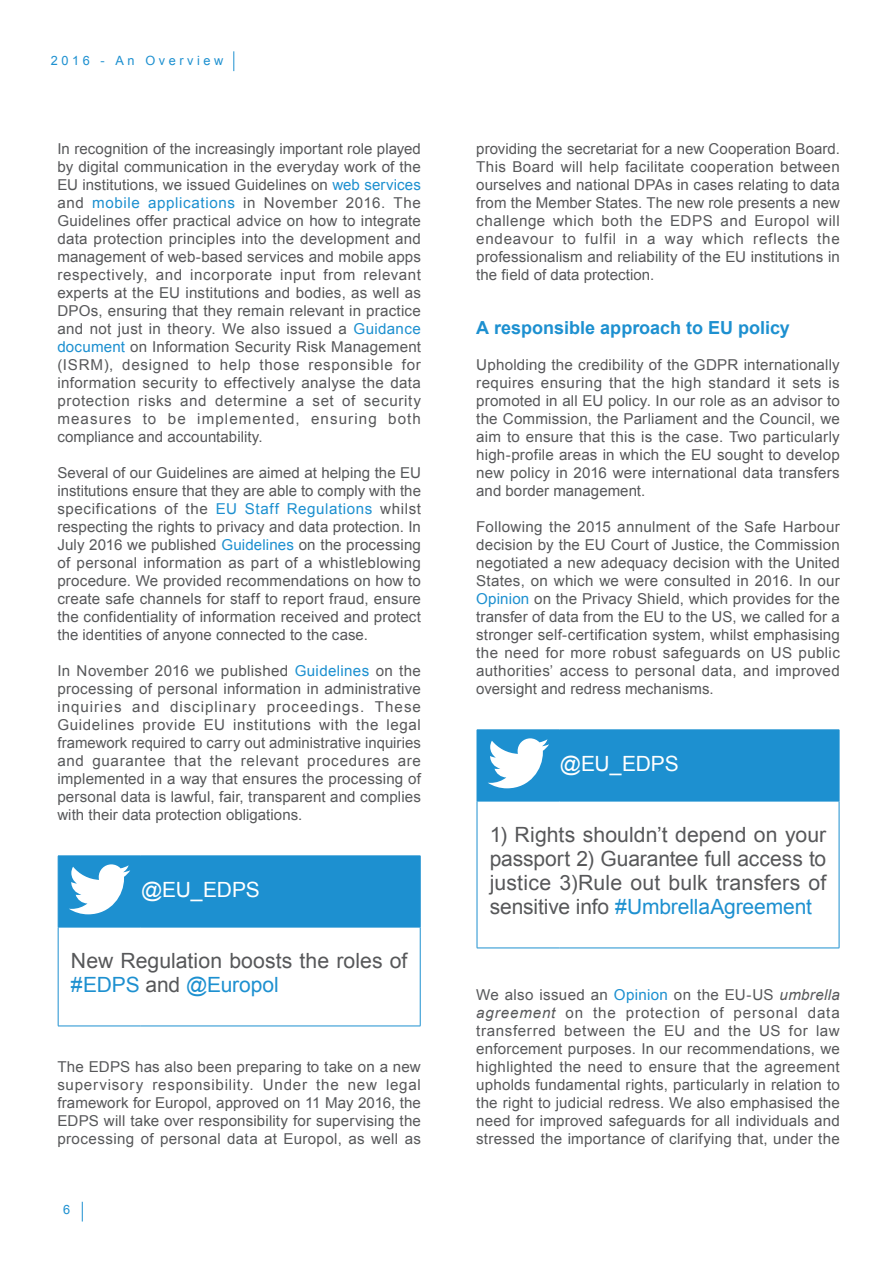
<style>
.page{position:relative;width:893px;height:1263px;background:#fff}
.page>*{position:absolute;margin:0;border:0;box-sizing:border-box;transform-origin:0 0}
.Box__Tweet{font:21px/24px "Arial";letter-spacing:-.005em;color:#57585a}
.Box__Tweet_title{font:21px "Arial";letter-spacing:-.015em;color:#fff}
.title_2{font:700 18px "Arial";color:#1d90d0}
.body{font:15px/18px "Arial";letter-spacing:.01em;color:#57585a;text-align:justify}
.t1{font:12.75px "Arial";letter-spacing:.28em;color:#1d90d0}
.s1{color:#1d90d0}
.s2{font-style:italic}
</style>
<div class="page">
<svg style="left:82px;top:1202px;width:1px;height:19px"></svg>
<svg style="left:234px;top:51px;width:1px;height:20px"></svg>
<hr style="left:420px;top:856px;width:1px;height:71px;background:#1d90d0">
<hr style="left:58px;top:927px;width:83px;height:1px;background:#1d90d0">
<hr style="left:58px;top:927px;width:1px;height:99px;background:#1d90d0">
<hr style="left:141px;top:927px;width:279px;height:1px;background:#1d90d0">
<hr style="left:420px;top:927px;width:1px;height:99px;background:#1d90d0">
<hr style="left:58px;top:1026px;width:83px;height:1px;background:#1d90d0">
<hr style="left:141px;top:1026px;width:279px;height:1px;background:#1d90d0">
<svg style="left:58px;top:856px;width:362px;height:71px;background:#2d97d3"></svg>
<hr style="left:839px;top:730px;width:1px;height:71px;background:#1d90d0">
<hr style="left:477px;top:801px;width:83px;height:1px;background:#1d90d0">
<hr style="left:477px;top:801px;width:1px;height:147px;background:#1d90d0">
<hr style="left:560px;top:801px;width:279px;height:1px;background:#1d90d0">
<hr style="left:839px;top:801px;width:1px;height:147px;background:#1d90d0">
<hr style="left:477px;top:948px;width:83px;height:1px;background:#1d90d0">
<hr style="left:560px;top:948px;width:279px;height:1px;background:#1d90d0">
<svg style="left:477px;top:730px;width:362px;height:71px;background:#2d97d3"></svg>
<p class="t1" style="left:51px;top:51px;width:174px">2016 - An Overview</p>
<p class="body" style="left:57px;top:139px;width:365px">In recognition of the increasingly important role played by digital communication in the everyday work of the EU institutions, we issued Guidelines on <span class="s1">web services </span>and <span class="s1">mobile applications</span> in November 2016. The Guidelines offer practical advice on how to integrate data protection principles into the development and management of web-based services and mobile apps respectively, and incorporate input from relevant experts at the EU institutions and bodies, as well as DPOs, ensuring that they remain relevant in practice and not just in theory. We also issued a <span class="s1">Guidance document</span> on Information Security Risk Management (ISRM), designed to help those responsible for information security to effectively analyse the data protection risks and determine a set of security measures to be implemented, ensuring both compliance and accountability.</p>
<p class="body" style="left:57px;top:463px;width:365px">Several of our Guidelines are aimed at helping the EU institutions ensure that they are able to comply with the specifications of the <span class="s1">EU Staff Regulations</span> whilst respecting the rights to privacy and data protection. In July 2016 we published <span class="s1">Guidelines</span> on the processing of personal information as part of a whistleblowing procedure. We provided recommendations on how to create safe channels for staff to report fraud, ensure the confidentiality of information received and protect the identities of anyone connected to the case.</p>
<p class="body" style="left:57px;top:661px;width:365px">In November 2016 we published <span class="s1">Guidelines</span> on the processing of personal information in administrative inquiries and disciplinary proceedings. These Guidelines provide EU institutions with the legal framework required to carry out administrative inquiries and guarantee that the relevant procedures are implemented in a way that ensures the processing of personal data is lawful, fair, transparent and complies with their data protection obligations.</p>
<p class="Box__Tweet_title" style="left:141px;top:875px;width:120px">@EU_EDPS</p>
<p class="Box__Tweet" style="left:71px;top:948px;width:338px">New Regulation boosts the roles of <span class="s1">#EDPS</span> and <span class="s1">@Europol</span></p>
<p class="body" style="left:57px;top:1057px;width:365px">The EDPS has also been preparing to take on a new supervisory responsibility. Under the new legal framework for Europol, approved on 11 May 2016, the EDPS will take over responsibility for supervising the processing of personal data at Europol, as well as</p>
<p class="t1" style="left:63px;top:1201px;width:9px">6</p>
<p class="body" style="left:476px;top:139px;width:365px">providing the secretariat for a new Cooperation Board.<br>This Board will help facilitate cooperation between ourselves and national DPAs in cases relating to data from the Member States. The new role presents a new challenge which both the EDPS and Europol will endeavour to fulfil in a way which reflects the professionalism and reliability of the EU institutions in the field of data protection.</p>
<p class="title_2" style="left:476px;top:315px;width:315px">A responsible approach to EU policy</p>
<p class="body" style="left:476px;top:355px;width:365px">Upholding the credibility of the GDPR internationally requires ensuring that the high standard it sets is promoted in all EU policy. In our role as an advisor to the Commission, the Parliament and the Council, we aim to ensure that this is the case. Two particularly high-profile areas in which the EU sought to develop new policy in 2016 were international data transfers and border management.</p>
<p class="body" style="left:476px;top:517px;width:365px">Following the 2015 annulment of the Safe Harbour decision by the EU Court of Justice, the Commission negotiated a new adequacy decision with the United States, on which we were consulted in 2016. In our <span class="s1">Opinion</span> on the Privacy Shield, which provides for the transfer of data from the EU to the US, we called for a stronger self-certification system, whilst emphasising the need for more robust safeguards on US public authorities’ access to personal data, and improved oversight and redress mechanisms.</p>
<p class="Box__Tweet_title" style="left:560px;top:749px;width:120px">@EU_EDPS</p>
<p class="Box__Tweet" style="left:490px;top:822px;width:338px;text-align:justify">1) Rights shouldn’t depend on your passport 2) Guarantee full access to justice 3)Rule out bulk transfers of sensitive info <span class="s1">#UmbrellaAgreement</span></p>
<p class="body" style="left:476px;top:985px;width:365px">We also issued an <span class="s1">Opinion</span> on the EU-US <span class="s2">umbrella agreement</span> on the protection of personal data transferred between the EU and the US for law enforcement purposes. In our recommendations, we highlighted the need to ensure that the agreement upholds fundamental rights, particularly in relation to the right to judicial redress. We also emphasised the need for improved safeguards for all individuals and stressed the importance of clarifying that, under the</p>
</div>
